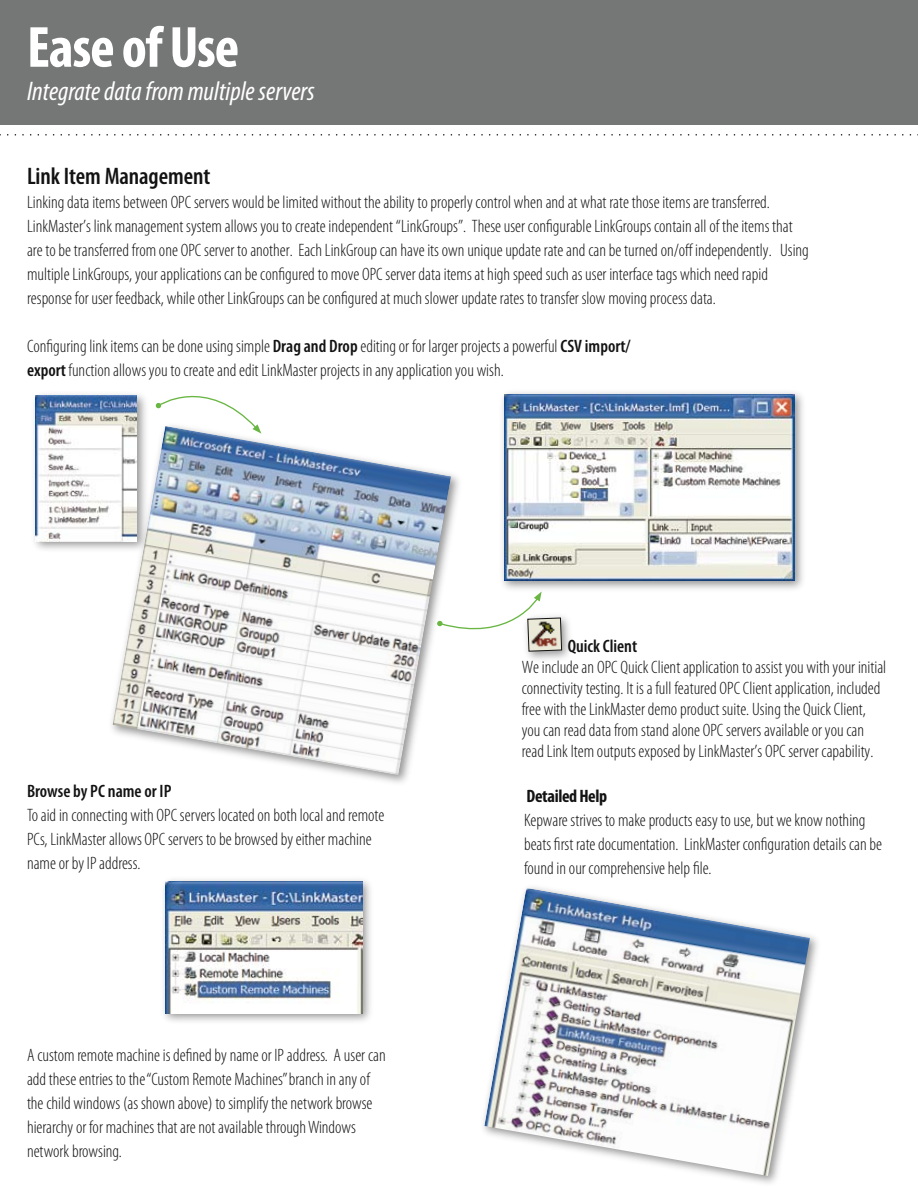
<style>
.page{position:relative;width:918px;height:1188px;background:#fff}
.page>*{position:absolute;margin:0;border:0;box-sizing:border-box;transform-origin:0 0}
.t1{font:700 condensed 58.5px "Myriad Pro";letter-spacing:-.02em;color:#fff}
.t2{font:italic condensed 27px "Myriad Pro";color:#fff}
.t3{font:600 condensed 24px "Myriad Pro";letter-spacing:-.005em;color:#121212}
.t4{font:300 condensed 18px/24px "Myriad Pro";color:#121212}
.t5{font:600 condensed 18px "Myriad Pro";color:#121212}
.t6{font:700 condensed 18px "Myriad Pro";letter-spacing:-.02em;color:#121212}
.s1{font-weight:600}
</style>
<div class="page">
<svg style="left:0;top:134px;width:918px;height:2px"></svg>
<div style="left:0;top:0;width:918px;height:125px;background:#757776"></div>
<div style="left:522px;top:612px;width:53px;height:52px;background:#121212;opacity:.45"></div>
<div style="left:160px;top:876px;width:216px;height:151px;background:#121212;opacity:.45"></div>
<img style="left:166px;top:881px;width:196px;height:132px">
<img style="left:484px;top:888px;width:326px;height:288px">
<div style="left:499px;top:389px;width:309px;height:205px;background:#121212;opacity:.45"></div>
<img style="left:504px;top:394px;width:291px;height:187px">
<img style="left:113px;top:433px;width:338px;height:342px">
<div style="left:30px;top:390px;width:119px;height:164px;background:#121212;opacity:.45"></div>
<img style="left:36px;top:396px;width:101px;height:145px">
<svg style="left:156px;top:395px;width:105px;height:39px"></svg>
<svg style="left:437px;top:592px;width:125px;height:60px"></svg>
<h1 class="t1" style="left:27px;top:11px;width:214px">Ease of Use</h1>
<h2 class="t2" style="left:27px;top:75px;width:289px">Integrate data from multiple servers</h2>
<h3 class="t3" style="left:27px;top:161px;width:185px">Link Item Management</h3>
<p class="t4" style="left:27px;top:190px;width:783px">Linking data items between OPC servers would be limited without the ability to properly control when and at what rate those items are transferred.<br>LinkMaster’s link management system allows you to create independent “LinkGroups”. These user configurable LinkGroups contain all of the items that are to be transferred from one OPC server to another. Each LinkGroup can have its own unique update rate and can be turned on/off independently. Using multiple LinkGroups, your applications can be configured to move OPC server data items at high speed such as user interface tags which need rapid response for user feedback, while other LinkGroups can be configured at much slower update rates to transfer slow moving process data.</p>
<p class="t4" style="left:27px;top:334px;width:605px">Configuring link items can be done using simple <span class="s1">Drag and Drop</span> editing or for larger projects a powerful <span class="s1">CSV import/ export</span> function allows you to create and edit LinkMaster projects in any application you wish.</p>
<p class="t5" style="left:27px;top:779px;width:146px">Browse by PC name or IP</p>
<p class="t4" style="left:27px;top:802px;width:359px">To aid in connecting with OPC servers located on both local and remote<br>PCs, LinkMaster allows OPC servers to be browsed by either machine name or by IP address.</p>
<p class="t4" style="left:27px;top:1042px;width:360px">A custom remote machine is defined by name or IP address. A user can add these entries to the “Custom Remote Machines” branch in any of the child windows (as shown above) to simplify the network browse hierarchy or for machines that are not available through Windows network browsing.</p>
<p class="t5" style="left:568px;top:635px;width:71px">Quick Client</p>
<p class="t4" style="left:522px;top:656px;width:366px;line-height:21px">We include an OPC Quick Client application to assist you with your initial connectivity testing. It is a full featured OPC Client application, included free with the LinkMaster demo product suite. Using the Quick Client, you can read data from stand alone OPC servers available or you can read Link Item outputs exposed by LinkMaster’s OPC server capability.</p>
<p class="t6" style="left:527px;top:785px;width:82px">Detailed Help</p>
<p class="t4" style="left:524px;top:808px;width:360px">Kepware strives to make products easy to use, but we know nothing beats first rate documentation. LinkMaster configuration details can be found in our comprehensive help file.</p>
</div>
